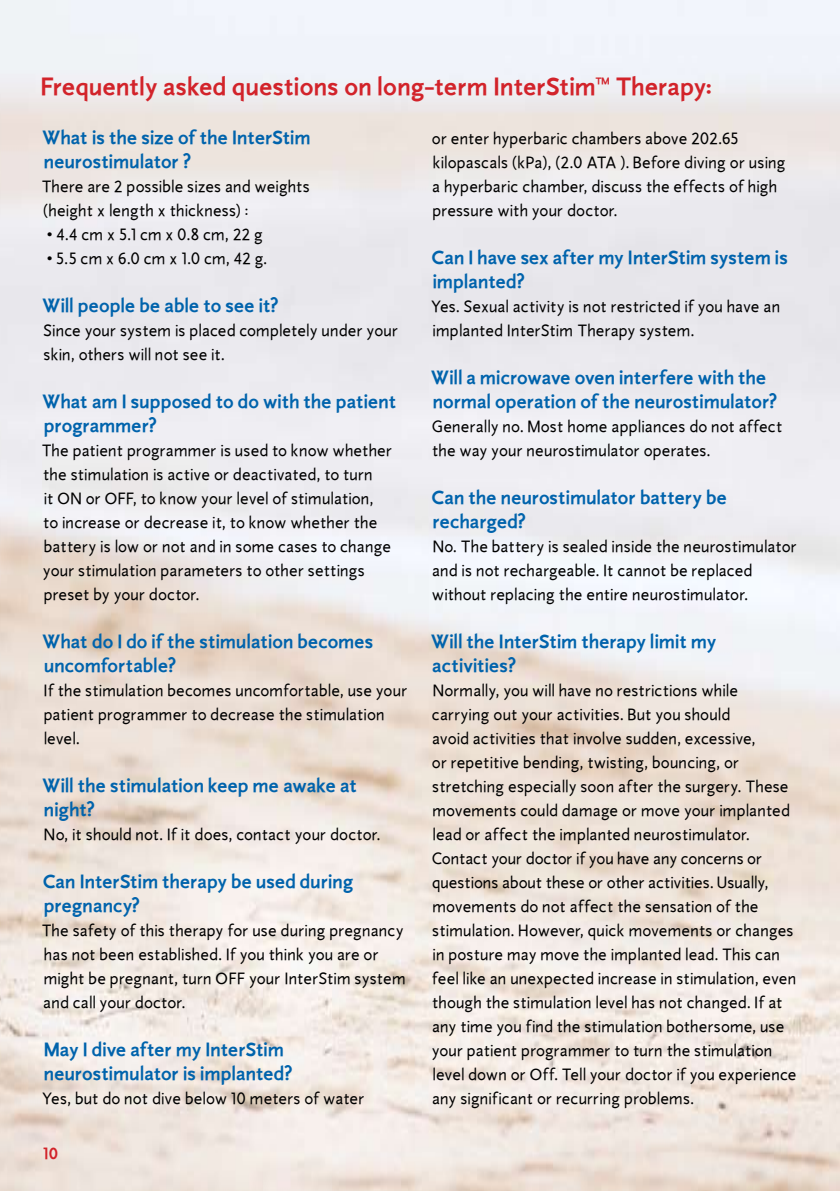
<style>
.page{position:relative;width:840px;height:1191px;background:#fff}
.page>*{position:absolute;margin:0;border:0;box-sizing:border-box;transform-origin:0 0}
.t1{font:700 26px "Full Life Sans";letter-spacing:.005em;color:#d2232a}
.t2{font:700 20px/24px "Full Life Sans";letter-spacing:.005em;color:#0063ac}
.t3{font:17px/24px "Full Life Sans";letter-spacing:.005em;color:#000}
.t4{font:700 17px "Full Life Sans";color:#d2232a}
</style>
<div class="page">
<h1 class="t1" style="left:41px;top:72px;width:671px">Frequently asked questions on long-term InterStim™ Therapy:</h1>
<p class="t2" style="left:42px;top:126px;width:269px">What is the size of the InterStim neurostimulator ?</p>
<p class="t3" style="left:42px;top:175px;width:270px">There are 2 possible sizes and weights (height x length x thickness) :</p>
<p class="t3" style="left:46px;top:223px;width:218px">• 4.4 cm x 5.1 cm x 0.8 cm, 22 g</p>
<p class="t3" style="left:46px;top:247px;width:222px">• 5.5 cm x 6.0 cm x 1.0 cm, 42 g.</p>
<p class="t2" style="left:42px;top:294px;width:237px">Will people be able to see it?</p>
<p class="t3" style="left:43px;top:319px;width:356px">Since your system is placed completely under your skin, others will not see it.</p>
<p class="t2" style="left:42px;top:390px;width:355px">What am I supposed to do with the patient programmer?</p>
<p class="t3" style="left:42px;top:439px;width:352px">The patient programmer is used to know whether the stimulation is active or deactivated, to turn<br>it ON or OFF, to know your level of stimulation,<br>to increase or decrease it, to know whether the battery is low or not and in some cases to change your stimulation parameters to other settings preset by your doctor.</p>
<p class="t2" style="left:42px;top:630px;width:332px">What do I do if the stimulation becomes uncomfortable?</p>
<p class="t3" style="left:44px;top:679px;width:365px">If the stimulation becomes uncomfortable, use your patient programmer to decrease the stimulation level.</p>
<p class="t2" style="left:42px;top:774px;width:316px">Will the stimulation keep me awake at night?</p>
<p class="t3" style="left:44px;top:823px;width:338px">No, it should not. If it does, contact your doctor.</p>
<p class="t2" style="left:43px;top:870px;width:312px">Can InterStim therapy be used during pregnancy?</p>
<p class="t3" style="left:42px;top:919px;width:365px">The safety of this therapy for use during pregnancy has not been established. If you think you are or might be pregnant, turn OFF your InterStim system and call your doctor.</p>
<p class="t2" style="left:44px;top:1038px;width:250px">May I dive after my InterStim neurostimulator is implanted?</p>
<p class="t3" style="left:42px;top:1087px;width:324px">Yes, but do not dive below 10 meters of water</p>
<p class="t3" style="left:432px;top:127px;width:355px">or enter hyperbaric chambers above 202.65 kilopascals (kPa), (2.0 ATA ). Before diving or using a hyperbaric chamber, discuss the effects of high pressure with your doctor.</p>
<p class="t2" style="left:431px;top:246px;width:357px">Can I have sex after my InterStim system is implanted?</p>
<p class="t3" style="left:431px;top:295px;width:351px">Yes. Sexual activity is not restricted if you have an implanted InterStim Therapy system.</p>
<p class="t2" style="left:431px;top:366px;width:347px">Will a microwave oven interfere with the normal operation of the neurostimulator?</p>
<p class="t3" style="left:432px;top:415px;width:352px">Generally no. Most home appliances do not affect the way your neurostimulator operates.</p>
<p class="t2" style="left:431px;top:486px;width:296px">Can the neurostimulator battery be recharged?</p>
<p class="t3" style="left:432px;top:535px;width:366px">No. The battery is sealed inside the neurostimulator and is not rechargeable. It cannot be replaced without replacing the entire neurostimulator.</p>
<p class="t2" style="left:431px;top:630px;width:286px">Will the InterStim therapy limit my activities?</p>
<p class="t3" style="left:432px;top:679px;width:366px">Normally, you will have no restrictions while carrying out your activities. But you should<br>avoid activities that involve sudden, excessive,<br>or repetitive bending, twisting, bouncing, or stretching especially soon after the surgery. These movements could damage or move your implanted lead or affect the implanted neurostimulator.<br>Contact your doctor if you have any concerns or questions about these or other activities. Usually, movements do not affect the sensation of the stimulation. However, quick movements or changes in posture may move the implanted lead. This can feel like an unexpected increase in stimulation, even though the stimulation level has not changed. If at any time you find the stimulation bothersome, use your patient programmer to turn the stimulation level down or Off. Tell your doctor if you experience any significant or recurring problems.</p>
<p class="t4" style="left:43px;top:1144px;width:16px">10</p>
</div>
